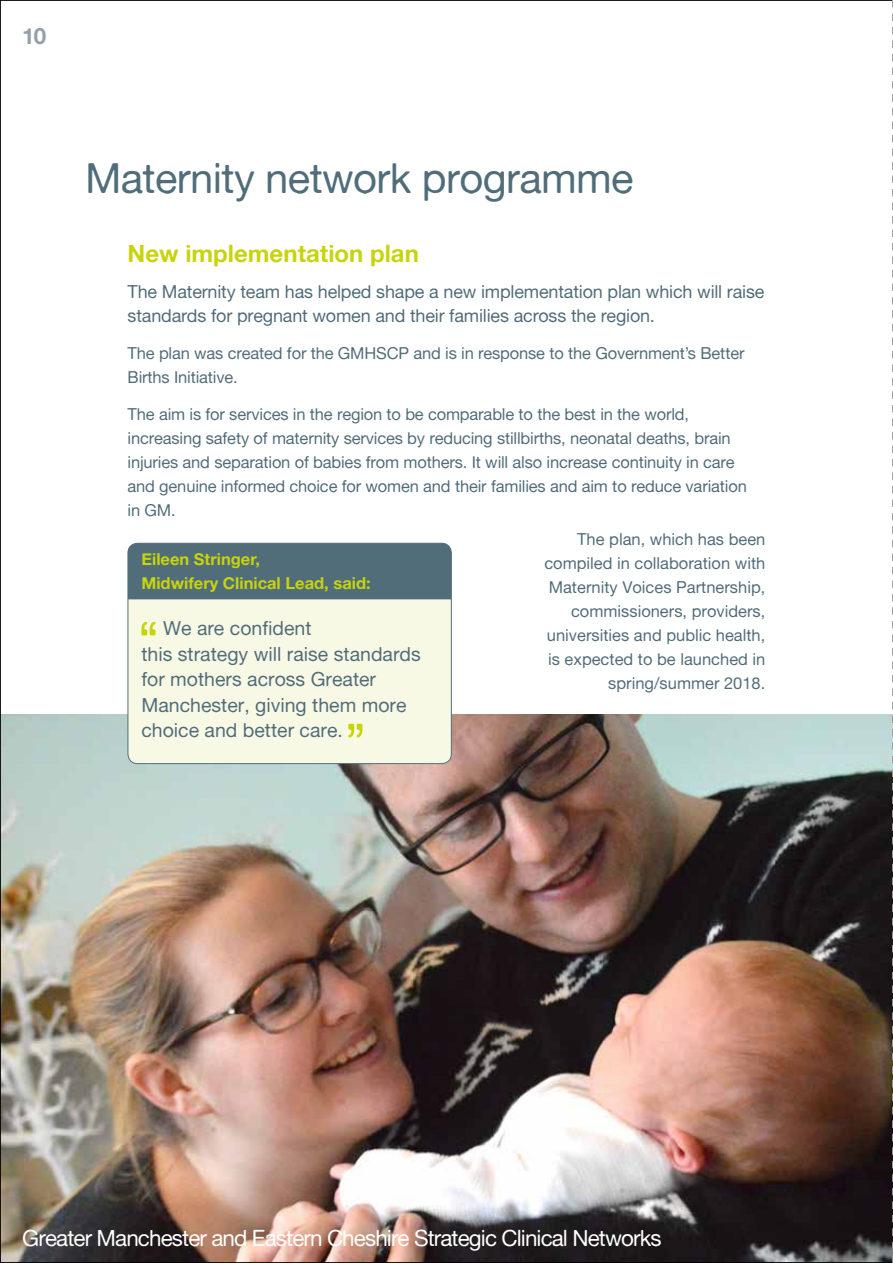
<style>
.page{position:relative;width:893px;height:1263px;background:#fff}
.page>*{position:absolute;margin:0;border:0;box-sizing:border-box;transform-origin:0 0}
.t1{font:41.85px "Alte Haas Grotesk";letter-spacing:-.015em;color:#516d7a}
.t2{font:24px "Alte Haas Grotesk Bold";color:#c8d409}
.t3{font:22.5px "Alte Haas Grotesk";letter-spacing:-.04em;color:#fff}
.t4{font:22.5px "Alte Haas Grotesk Bold";color:#94a0a9}
.t5{font:19.5px/25.5px "Alte Haas Grotesk";color:#516d7a}
.t6{font:18px/24px "Alte Haas Grotesk";letter-spacing:-.01em;color:#516d7a}
.t7{font:16.5px/24px "Alte Haas Grotesk";letter-spacing:-.01em;color:#516d7a}
.t8{font:16.5px/24px "Alte Haas Grotesk Bold";color:#c8d409}
</style>
<div class="page">
<img style="left:0;top:0;width:892px;height:1263px">
<svg style="left:892px;top:0;width:1px;height:1263px"></svg>
<h3 class="t4" style="left:22px;top:22px;width:26px">10</h3>
<h1 class="t1" style="left:85px;top:153px;width:550px">Maternity network programme</h1>
<h2 class="t2" style="left:128px;top:238px;width:293px">New implementation plan</h2>
<p class="t6" style="left:128px;top:280px;width:638px">The Maternity team has helped shape a new implementation plan which will raise standards for pregnant women and their families across the region.</p>
<p class="t7" style="left:128px;top:341px;width:618px">The plan was created for the GMHSCP and is in response to the Government’s Better<br>Births Initiative.</p>
<p class="t7" style="left:128px;top:402px;width:621px">The aim is for services in the region to be comparable to the best in the world, increasing safety of maternity services by reducing stillbirths, neonatal deaths, brain injuries and separation of babies from mothers. It will also increase continuity in care and genuine informed choice for women and their families and aim to reduce variation in GM.</p>
<p class="t7" style="left:544px;top:526px;width:222px;text-align:right">The plan, which has been compiled in collaboration with<br>Maternity Voices Partnership, commissioners, providers, universities and public health, is expected to be launched in spring/summer 2018.</p>
<p class="t8" style="left:141px;top:547px;width:231px">Eileen Stringer,<br>Midwifery Clinical Lead, said:</p>
<p class="t5" style="left:141px;top:615px;width:281px;text-indent:22px">We are confident<br>this strategy will raise standards for mothers across Greater<br>Manchester, giving them more choice and better care.</p>
<h3 class="t3" style="left:22px;top:1225px;width:641px">Greater Manchester and Eastern Cheshire Strategic Clinical Networks</h3>
</div>
